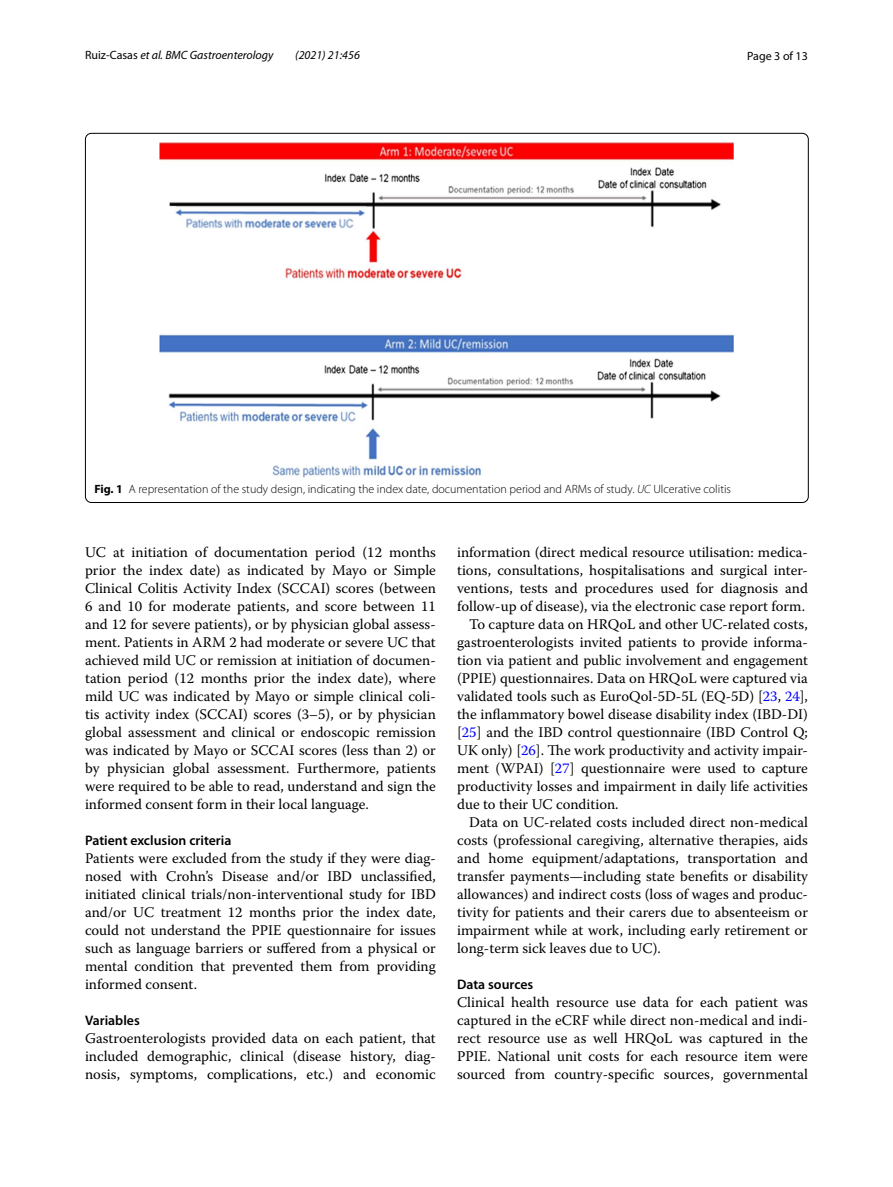
<style>
.page{position:relative;width:893px;height:1187px;background:#fff}
.page>*{position:absolute;margin:0;border:0;box-sizing:border-box;transform-origin:0 0}
.t1{font:14.7px/18px "Warnock Pro";color:#000;text-align:justify}
.t2{font:600 13.8px "Myriad Pro";color:#000}
.t3{font:300 12px "Myriad Pro";color:#000}
.t4{font:italic 12px "Myriad Pro";color:#000}
.t5{font:12px "Myriad Pro";color:#000}
.s1{font-style:normal}
.s2{font-weight:700}
.s3{font-style:italic}
.s4{color:#00f}
</style>
<div class="page">
<img style="left:160px;top:142px;width:574px;height:335px">
<p class="t4" style="left:85px;top:48px;width:190px"><span class="s1">Ruiz‑Casas</span> et al. BMC Gastroenterology</p>
<p class="t4" style="left:295px;top:48px;width:66px">(2021) 21:456</p>
<p class="t5" style="left:747px;top:48px;width:62px">Page 3 of 13</p>
<p class="t3" style="left:94px;top:482px;width:638px"><span class="s2">Fig. 1</span> A representation of the study design, indicating the index date, documentation period and ARMs of study. <span class="s3">UC</span> Ulcerative colitis</p>
<p class="t1" style="left:85px;top:542px;width:352px">UC at initiation of documentation period (12 months prior the index date) as indicated by Mayo or Simple Clinical Colitis Activity Index (SCCAI) scores (between 6 and 10 for moderate patients, and score between 11 and 12 for severe patients), or by physician global assess&shy;ment. Patients in ARM 2 had moderate or severe UC that achieved mild UC or remission at initiation of documen&shy;tation period (12 months prior the index date), where mild UC was indicated by Mayo or simple clinical coli&shy;tis activity index (SCCAI) scores (3–5), or by physician global assessment and clinical or endoscopic remission was indicated by Mayo or SCCAI scores (less than 2) or by physician global assessment. Furthermore, patients were required to be able to read, understand and sign the informed consent form in their local language.</p>
<p class="t2" style="left:85px;top:831px;width:148px">Patient exclusion criteria</p>
<p class="t1" style="left:85px;top:848px;width:352px">Patients were excluded from the study if they were diag&shy;nosed with Crohn’s Disease and/or IBD unclassified, initiated clinical trials/non-interventional study for IBD and/or UC treatment 12 months prior the index date, could not understand the PPIE questionnaire for issues such as language barriers or suffered from a physical or mental condition that prevented them from providing informed consent.</p>
<p class="t2" style="left:85px;top:1011px;width:56px">Variables</p>
<p class="t1" style="left:85px;top:1028px;width:352px">Gastroenterologists provided data on each patient, that included demographic, clinical (disease history, diag&shy;nosis, symptoms, complications, etc.) and economic</p>
<p class="t1" style="left:457px;top:542px;width:352px">information (direct medical resource utilisation: medica-</p>
<p class="t1" style="left:457px;top:560px;width:352px">tions, consultations, hospitalisations and surgical inter-</p>
<p class="t1" style="left:457px;top:578px;width:352px">ventions, tests and procedures used for diagnosis and</p>
<p class="t1" style="left:457px;top:596px;width:349px">follow-up of disease), via the electronic case report form.</p>
<p class="t1" style="left:469px;top:614px;width:340px">To capture data on HRQoL and other UC-related costs,</p>
<p class="t1" style="left:457px;top:632px;width:352px">gastroenterologists invited patients to provide informa-</p>
<p class="t1" style="left:457px;top:650px;width:352px">tion via patient and public involvement and engagement</p>
<p class="t1" style="left:457px;top:668px;width:352px">(PPIE) questionnaires. Data on HRQoL were captured via</p>
<p class="t1" style="left:457px;top:686px;width:352px">validated tools such as EuroQol-5D-5L (EQ-5D) [<span class="s4">23</span>, <span class="s4">24</span>],</p>
<p class="t1" style="left:457px;top:704px;width:352px">the inflammatory bowel disease disability index (IBD-DI)</p>
<p class="t1" style="left:457px;top:722px;width:352px">[<span class="s4">25</span>] and the IBD control questionnaire (IBD Control Q;</p>
<p class="t1" style="left:457px;top:740px;width:352px">UK only) [<span class="s4">26</span>]. The work productivity and activity impair-</p>
<p class="t1" style="left:457px;top:758px;width:352px">ment (WPAI) [<span class="s4">27</span>] questionnaire were used to capture</p>
<p class="t1" style="left:457px;top:776px;width:352px">productivity losses and impairment in daily life activities</p>
<p class="t1" style="left:457px;top:794px;width:163px">due to their UC condition.</p>
<p class="t1" style="left:469px;top:812px;width:340px">Data on UC-related costs included direct non-medical</p>
<p class="t1" style="left:457px;top:830px;width:352px">costs (professional caregiving, alternative therapies, aids</p>
<p class="t1" style="left:457px;top:848px;width:352px">and home equipment/adaptations, transportation and</p>
<p class="t1" style="left:457px;top:866px;width:352px">transfer payments—including state benefits or disability</p>
<p class="t1" style="left:457px;top:884px;width:352px">allowances) and indirect costs (loss of wages and produc-</p>
<p class="t1" style="left:457px;top:902px;width:352px">tivity for patients and their carers due to absenteeism or</p>
<p class="t1" style="left:457px;top:920px;width:352px">impairment while at work, including early retirement or</p>
<p class="t1" style="left:457px;top:938px;width:205px">long-term sick leaves due to UC).</p>
<p class="t2" style="left:457px;top:975px;width:78px">Data sources</p>
<p class="t1" style="left:457px;top:992px;width:352px">Clinical health resource use data for each patient was captured in the eCRF while direct non-medical and indi&shy;rect resource use as well HRQoL was captured in the PPIE. National unit costs for each resource item were sourced from country-specific sources, governmental</p>
</div>
